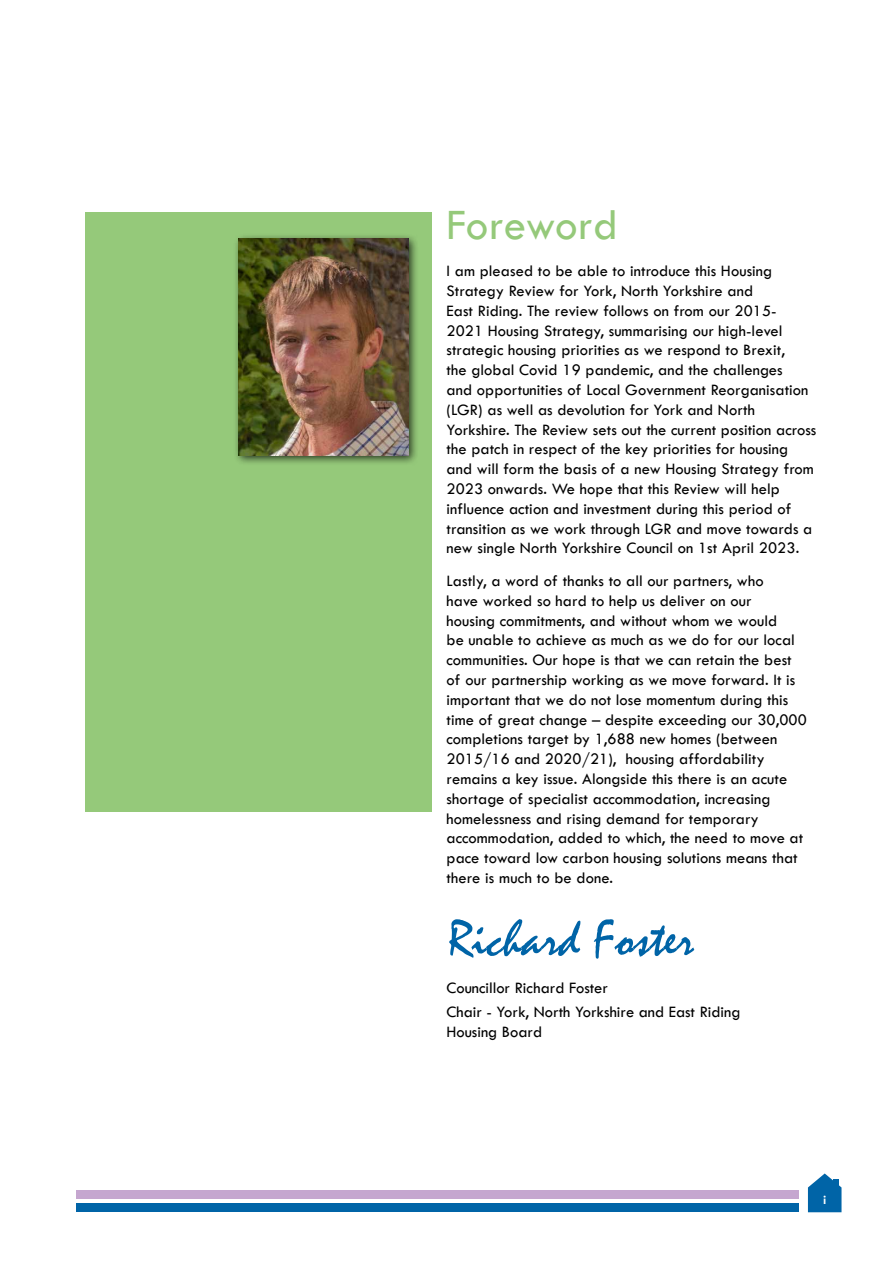
<style>
.page{position:relative;width:893px;height:1263px;background:#fff}
.page>*{position:absolute;margin:0;border:0;box-sizing:border-box;transform-origin:0 0}
.t1{font:52.5px "Mistral";color:#0064a7}
.t2{font:45px "Tw Cen";letter-spacing:.005em;color:#95c97a}
.t3{font:16.5px/19.8px "Tw Cen";letter-spacing:.005em;color:#000}
.t4{font:700 12.75px "Tw Cen";color:#fff}
</style>
<div class="page">
<div style="left:85px;top:213px;width:347px;height:599px;background:#95c97a"></div>
<div style="left:233px;top:233px;width:186px;height:233px;background:#000;opacity:.75"></div>
<img style="left:238px;top:238px;width:170px;height:217px">
<div style="left:77px;top:1203px;width:722px;height:9px;background:#0064a7"></div>
<div style="left:77px;top:1191px;width:722px;height:8px;background:#c5a6cf"></div>
<svg style="left:808px;top:1173px;width:33px;height:39px"></svg>
<h2 class="t2" style="left:446px;top:198px;width:173px">Foreword</h2>
<p class="t3" style="left:446px;top:261px;width:371px">I am pleased to be able to introduce this Housing Strategy Review for York, North Yorkshire and<br>East Riding. The review follows on from our 2015- 2021 Housing Strategy, summarising our high-level strategic housing priorities as we respond to Brexit,<br>the global Covid 19 pandemic, and the challenges<br>and opportunities of Local Government Reorganisation (LGR) as well as devolution for York and North Yorkshire. The Review sets out the current position across the patch in respect of the key priorities for housing and will form the basis of a new Housing Strategy from 2023 onwards. We hope that this Review will help influence action and investment during this period of transition as we work through LGR and move towards a new single North Yorkshire Council on 1st April 2023.</p>
<p class="t3" style="left:446px;top:571px;width:362px">Lastly, a word of thanks to all our partners, who<br>have worked so hard to help us deliver on our<br>housing commitments, and without whom we would<br>be unable to achieve as much as we do for our local communities. Our hope is that we can retain the best of our partnership working as we move forward. It is important that we do not lose momentum during this time of great change – despite exceeding our 30,000 completions target by 1,688 new homes (between 2015/16 and 2020/21), housing affordability remains a key issue. Alongside this there is an acute shortage of specialist accommodation, increasing homelessness and rising demand for temporary accommodation, added to which, the need to move at pace toward low carbon housing solutions means that there is much to be done.</p>
<h1 class="t1" style="left:448px;top:907px;width:248px">Richard Foster</h1>
<p class="t3" style="left:446px;top:975px;width:296px;line-height:24.5px">Councillor Richard Foster<br>Chair - York, North Yorkshire and East Riding</p>
<p class="t3" style="left:446px;top:1022px;width:97px">Housing Board</p>
<p class="t4" style="left:823px;top:1192px;width:5px">i</p>
</div>
